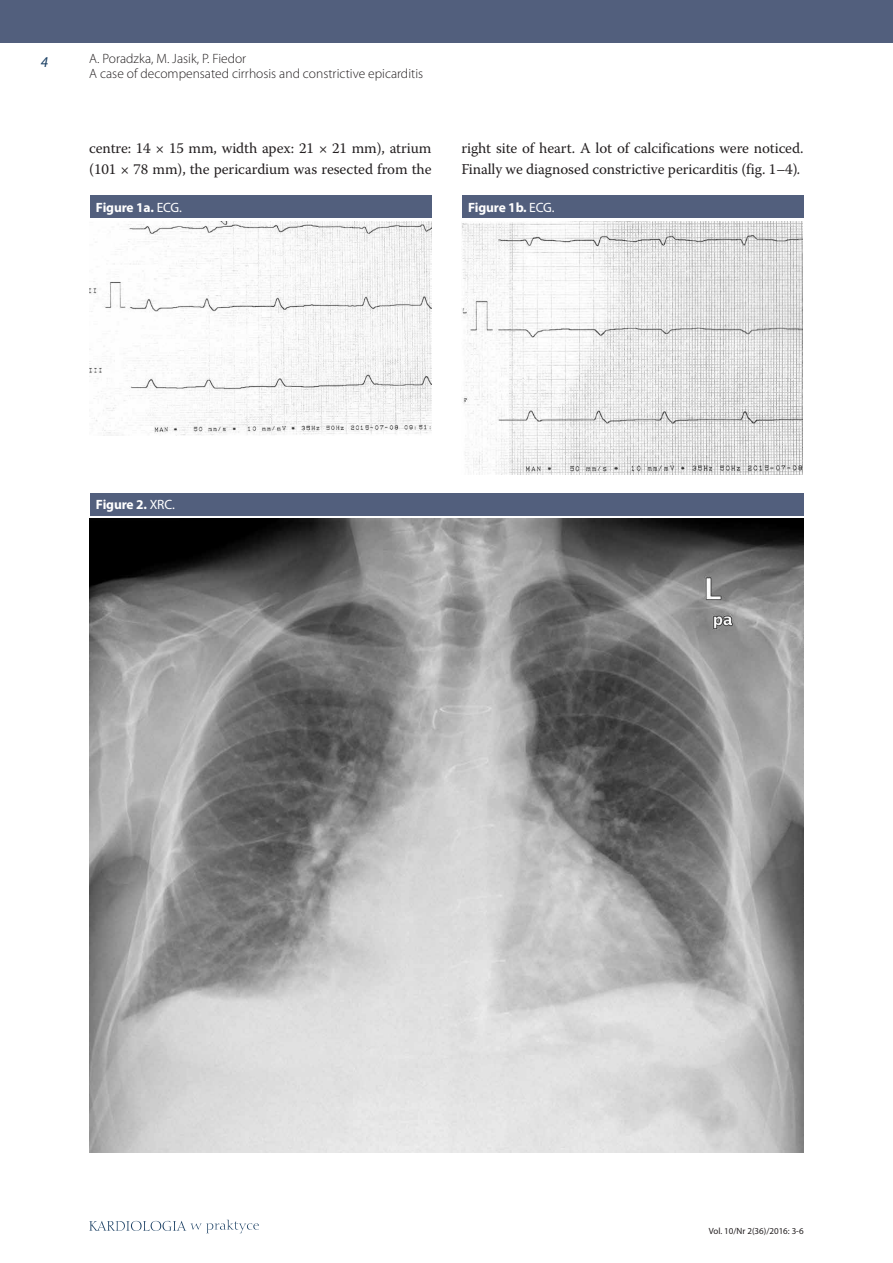
<style>
.page{position:relative;width:893px;height:1263px;background:#fff}
.page>*{position:absolute;margin:0;border:0;box-sizing:border-box;transform-origin:0 0}
.t1{font:15px/21.3px "Warnock Pro";letter-spacing:-.005em;color:#231f20}
.t2{font:italic 15px "Myriad Pro";color:#1b4064}
.t3{font:300 13.5px/15px "Myriad Pro";color:#231f20}
.t4{font:700 13.5px "Myriad Pro";letter-spacing:-.01em;color:#fff}
.t5{font:9px "Myriad Pro";color:#231f20}
.s1{font-style:italic}
.s2{font-weight:400}
</style>
<div class="page">
<svg style="left:89px;top:1220px;width:170px;height:13px"></svg>
<div style="left:0;top:0;width:893px;height:43px;background:#525f7d"></div>
<div style="left:90px;top:196px;width:342px;height:22px;background:#525f7d"></div>
<div style="left:462px;top:196px;width:342px;height:22px;background:#525f7d"></div>
<div style="left:90px;top:493px;width:714px;height:22px;background:#525f7d"></div>
<img style="left:89px;top:222px;width:343px;height:213px">
<img style="left:462px;top:222px;width:340px;height:252px">
<img style="left:89px;top:519px;width:714px;height:633px">
<p class="t2" style="left:41px;top:53px;width:9px">4</p>
<p class="t3" style="left:89px;top:51px;width:335px">A. Poradzka, M. Jasik, P. Fiedor<br>A case of decompensated cirrhosis and constrictive epicarditis</p>
<p class="t1" style="left:89px;top:137px;width:344px">centre: 14 × 15 mm, width apex: 21 × 21 mm), atrium (101 × 78 mm), the pericardium was resected from the</p>
<p class="t1" style="left:461px;top:137px;width:344px">right site of heart. A lot of calcifications were noticed.<br>Finally we diagnosed constrictive pericarditis (fig. 1–4)<span class="s1">.</span></p>
<p class="t4" style="left:96px;top:198px;width:87px">Figure 1a. <span class="s2">ECG.</span></p>
<p class="t4" style="left:468px;top:199px;width:88px">Figure 1b. <span class="s2">ECG.</span></p>
<p class="t4" style="left:96px;top:496px;width:80px">Figure 2. <span class="s2">XRC.</span></p>
<p class="t5" style="left:709px;top:1225px;width:96px">Vol. 10/Nr 2(36)/2016: 3-6</p>
</div>
